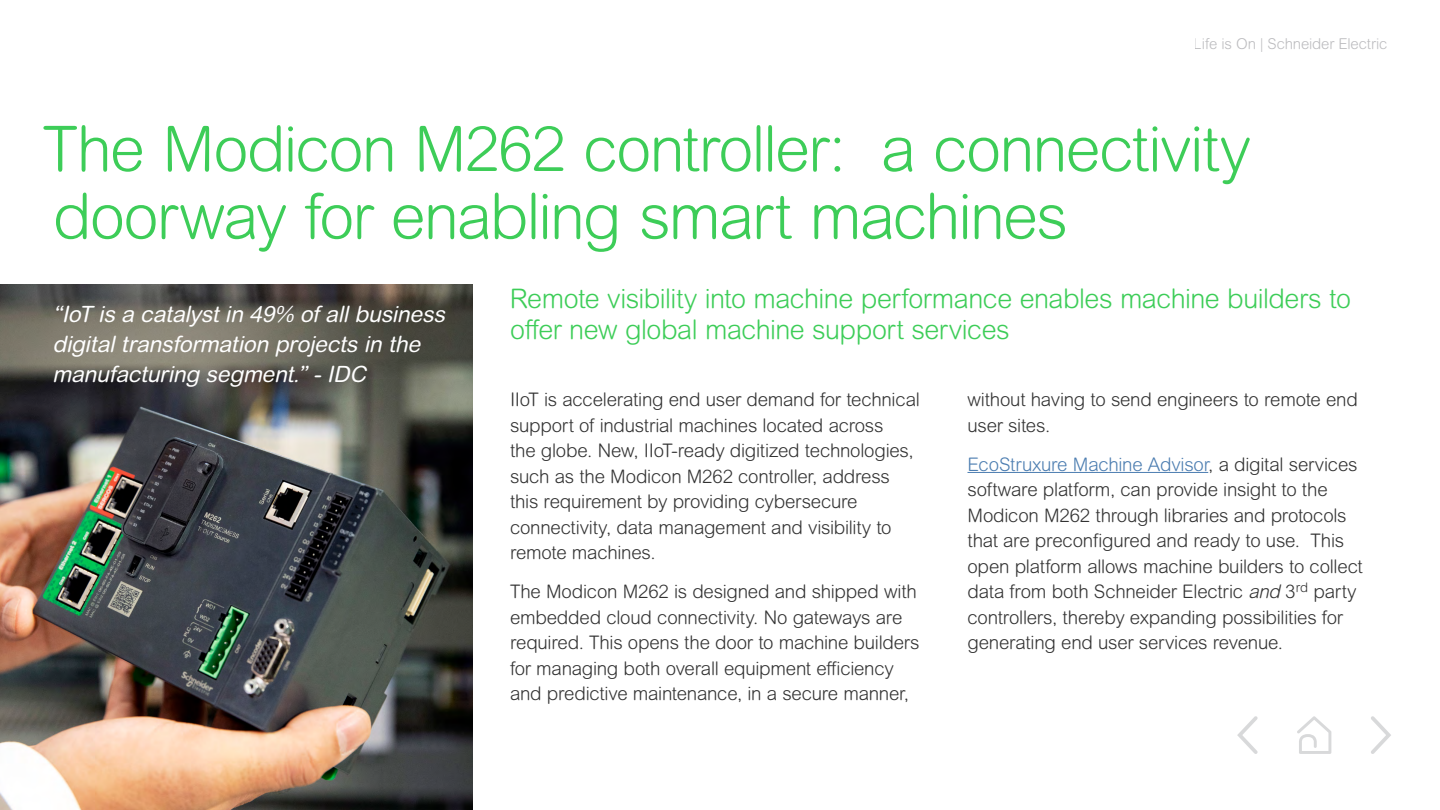
<style>
.page{position:relative;width:1440px;height:810px;background:#fff}
.page>*{position:absolute;margin:0;border:0;box-sizing:border-box;transform-origin:0 0}
.t1{font:300 63px/67.5px "Arial Rounded MT Pro";letter-spacing:-.025em;color:#3dcd58}
.t2{font:300 27px/31.5px "Arial Rounded MT Pro";letter-spacing:-.02em;color:#3dcd58}
.t3{font:italic 22.5px/30px "Arial Rounded MT Pro";color:#fff}
.t4{font:300 18.75px/25.5px "Arial Rounded MT Pro";letter-spacing:-.015em;color:#333}
.t5{font:300 15px "Arial Rounded MT Pro";letter-spacing:-.01em;color:#bcbcbf}
.s1{color:#4d7eb1}
.s2{font-style:italic}
</style>
<div class="page">
<hr style="left:968px;top:472px;width:240px;height:1px;background:#4d7eb1">
<img style="left:0;top:284px;width:472px;height:526px">
<svg style="left:1371px;top:716px;width:20px;height:38px"></svg>
<svg style="left:1237px;top:716px;width:21px;height:38px"></svg>
<svg style="left:1297px;top:716px;width:34px;height:38px"></svg>
<p class="t5" style="left:1194px;top:35px;width:195px">Life is On | Schneider Electric</p>
<h1 class="t1" style="left:43px;top:118px;width:1209px">The Modicon M262 controller: a connectivity doorway for enabling smart machines</h1>
<h2 class="t2" style="left:510px;top:284px;width:843px">Remote visibility into machine performance enables machine builders to offer new global machine support services</h2>
<p class="t3" style="left:52px;top:300px;width:400px">“IoT is a catalystin 49% ofallbusiness digitaltransformation projects in the manufacturing segment.”-IDC</p>
<p class="t4" style="left:510px;top:388px;width:411px">IIoT is accelerating end user demand for technical support of industrial machines located across<br>the globe. New, IIoT-ready digitized technologies, such as the Modicon M262 controller, address this requirement by providing cybersecure connectivity, data management and visibility to remote machines.</p>
<p class="t4" style="left:510px;top:580px;width:411px">The Modicon M262 is designed and shipped with embedded cloud connectivity. No gateways are required. This opens the door to machine builders for managing both overall equipment efficiency and predictive maintenance, in a secure manner,</p>
<p class="t4" style="left:968px;top:388px;width:392px">without having to send engineers to remote end user sites.</p>
<p class="t4" style="left:968px;top:452px;width:397px"><span class="s1">EcoStruxure Machine Advisor</span>, a digital services software platform, can provide insight to the Modicon M262 through libraries and protocols that are preconfigured and ready to use. This open platform allows machine builders to collect data from both Schneider Electric <span class="s2">and</span> 3<sup>rd</sup> party controllers, thereby expanding possibilities for generating end user services revenue.</p>
</div>
